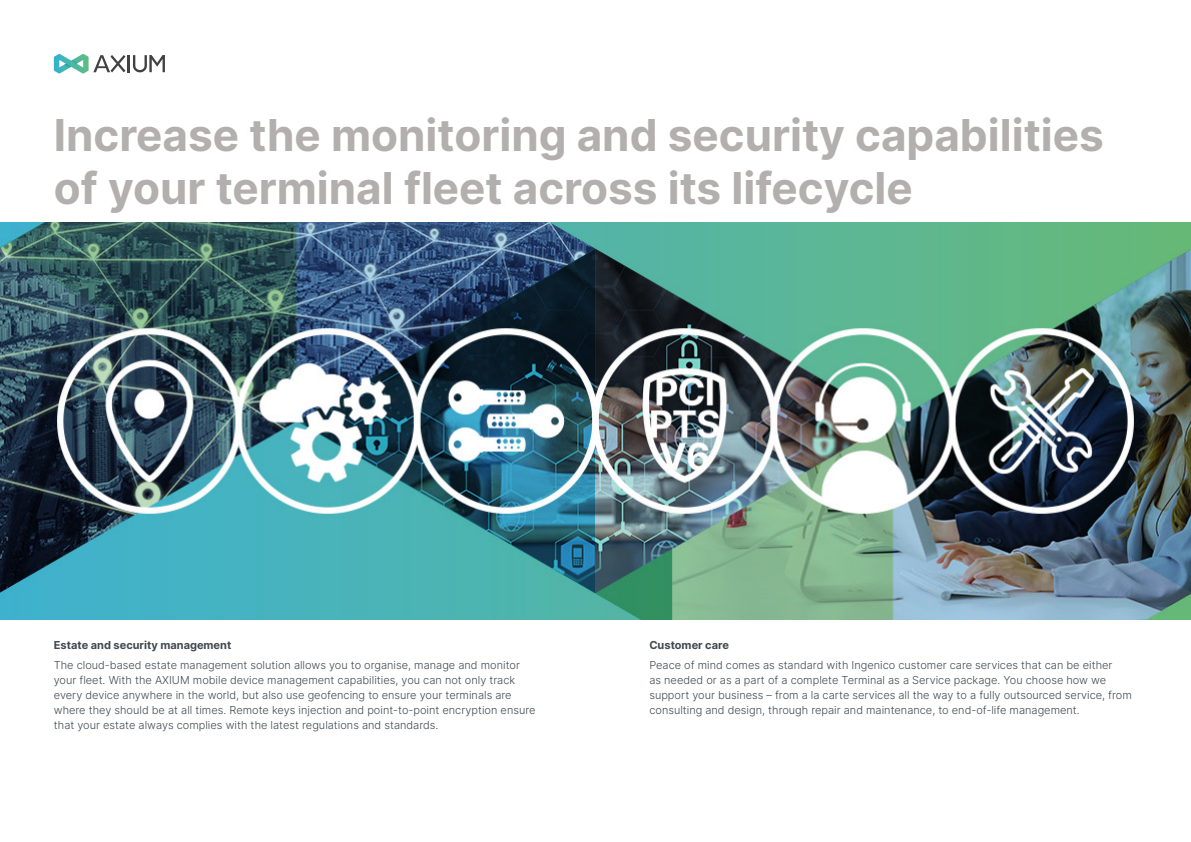
<style>
.page{position:relative;width:1191px;height:842px;background:#fff}
.page>*{position:absolute;margin:0;border:0;box-sizing:border-box;transform-origin:0 0}
.TITRE_68{font:700 44px/52.8px "Inter";color:#b4afaf}
.Texte_11{font:300 11px/15px "Inter";color:#414950}
.Texte_11-2{font:700 11px "Inter";color:#414950}
</style>
<div class="page">
<img style="left:0;top:223px;width:1191px;height:396px">
<svg style="left:54px;top:54px;width:111px;height:20px"></svg>
<p class="TITRE_68" style="left:54px;top:108px;width:1051px">Increase the monitoring and security capabilities of your terminal fleet across its lifecycle</p>
<p class="Texte_11-2" style="left:54px;top:636px;width:179px">Estate and security management</p>
<p class="Texte_11" style="left:54px;top:657px;width:483px">The cloud-based estate management solution allows you to organise, manage and monitor your fleet. With the AXIUM mobile device management capabilities, you can not only track every device anywhere in the world, but also use geofencing to ensure your terminals are where they should be at all times. Remote keys injection and point-to-point encryption ensure that your estate always complies with the latest regulations and standards.</p>
<p class="Texte_11-2" style="left:649px;top:636px;width:81px">Customer care</p>
<p class="Texte_11" style="left:649px;top:657px;width:484px">Peace of mind comes as standard with Ingenico customer care services that can be either<br>as needed or as a part of a complete Terminal as a Service package. You choose how we support your business – from a la carte services all the way to a fully outsourced service, from consulting and design, through repair and maintenance, to end-of-life management.</p>
</div>
